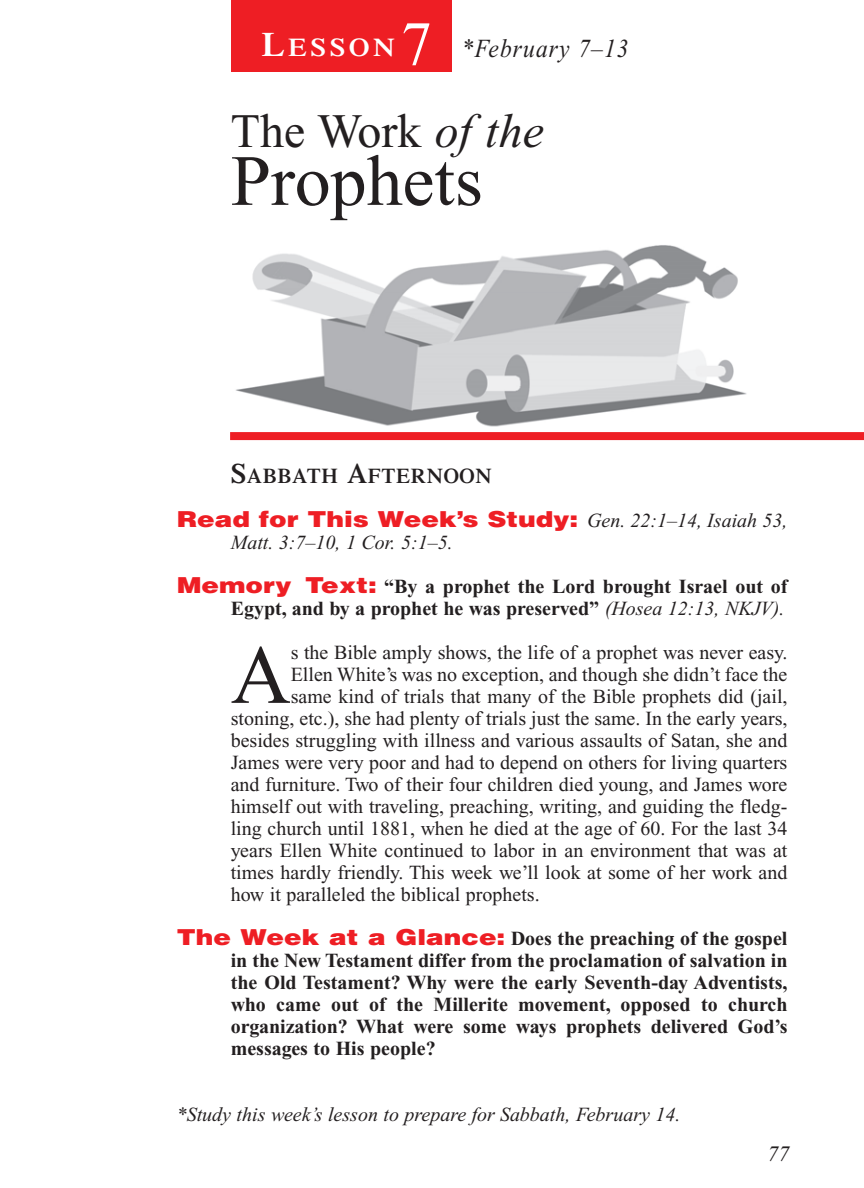
<style>
.page{position:relative;width:864px;height:1188px;background:#fff}
.page>*{position:absolute;margin:0;border:0;box-sizing:border-box;transform-origin:0 0}
.t1{font:83.4px "Times New Roman";color:#231f20}
.t2{font:72px "Times New Roman";color:#231f20}
.t3{font:62px "Times New Roman";color:#fff}
.t4{font:48px "Times New Roman";color:#231f20}
.t5{font:italic 26px "Times New Roman";letter-spacing:.05em;color:#231f20;scale:.9 1}
.t6{font:600 25.6px "Times";letter-spacing:.135em;color:#fff;scale:1.1 1}
.t7{font:900 22px "Helvetica";color:#ee1e24;scale:1.2 1}
.t8{font:italic 22px "Times New Roman";color:#231f20}
.t9{font:600 21px "Times";letter-spacing:.035em;color:#231f20}
.t10{font:20px "Times New Roman";color:#231f20}
.t11{font:700 20px/22px "Times New Roman";color:#231f20;text-align:right}
.t12{font:italic 20px "Times New Roman";color:#231f20}
.s1{font-size:34px}
.s2{font-style:italic}
.s3{font-size:28px}
.s4{font-family:"Times New Roman";font-weight:400;font-style:italic;font-size:20px;color:#231f20}
.s5{font-family:"Helvetica";font-weight:900;font-size:22px;color:#ee1e24}
.s6{font-weight:400;font-style:italic}
</style>
<div class="page">
<hr style="left:0;top:686px;width:1px;height:317px;background:#fde8dd">
<div style="left:231px;top:0;width:221px;height:72px;background:#ee1e24"></div>
<img style="left:236px;top:245px;width:511px;height:182px">
<div style="left:230px;top:432px;width:634px;height:8px;background:#ee1e24"></div>
<p class="t6" style="left:262px;top:38px;width:123px"><span class="s1">L</span>ESSON</p>
<h3 class="t3" style="left:401px;top:21px;width:32px">7</h3>
<h3 class="t5" style="left:462px;top:39px;width:187px">*February 7–13</h3>
<h3 class="t4" style="left:231px;top:114px;width:315px">The Work <span class="s2">of the</span></h3>
<h2 class="t2" style="left:231px;top:155px;width:253px">Prophets</h2>
<p class="t9" style="left:231px;top:468px;width:263px"><span class="s3">S</span>ABBATH <span class="s3">A</span>FTERNOON</p>
<p class="t7" style="left:177px;top:506px;width:510px">Read for This Week’s Study: <span class="s4">Gen. 22:1–14, Isaiah 53,</span></p>
<p class="t12" style="left:231px;top:535px;width:223px">Matt. 3:7–10, 1 Cor. 5:1–5.</p>
<p class="t11" style="left:177px;top:577px;width:612px"><span class="s5">Memory Text:</span> “By a prophet the Lord brought Israel out of<br>Egypt, and by a prophet he was preserved” <span class="s6">(Hosea 12:13, NKJV).</span></p>
<h1 class="t1" style="left:231px;top:645px;width:62px">A</h1>
<p class="t10" style="left:291px;top:645px;width:498px">s the Bible amply shows, the life of a prophet was never easy.</p>
<p class="t10" style="left:291px;top:667px;width:498px">Ellen White’s was no exception, and though she didn’t face the</p>
<p class="t10" style="left:291px;top:689px;width:498px">same kind of trials that many of the Bible prophets did (jail,</p>
<p class="t10" style="left:231px;top:711px;width:558px">stoning, etc.), she had plenty of trials just the same. In the early years,</p>
<p class="t10" style="left:231px;top:733px;width:558px">besides struggling with illness and various assaults of Satan, she and</p>
<p class="t10" style="left:231px;top:755px;width:558px">James were very poor and had to depend on others for living quarters</p>
<p class="t10" style="left:231px;top:777px;width:558px">and furniture. Two of their four children died young, and James wore</p>
<p class="t10" style="left:231px;top:799px;width:558px">himself out with traveling, preaching, writing, and guiding the fledg-</p>
<p class="t10" style="left:231px;top:821px;width:558px">ling church until 1881, when he died at the age of 60. For the last 34</p>
<p class="t10" style="left:231px;top:843px;width:558px">years Ellen White continued to labor in an environment that was at</p>
<p class="t10" style="left:231px;top:865px;width:558px">times hardly friendly. This week we’ll look at some of her work and</p>
<p class="t10" style="left:231px;top:887px;width:311px">how it paralleled the biblical prophets.</p>
<p class="t11" style="left:231px;top:929px;width:558px;text-align:justify;text-indent:-54px"><span class="s5">The Week at a Glance:</span> Does the preaching of the gospel in the New Testament differ from the proclamation of salvation in the Old Testament? Why were the early Seventh-day Adventists, who came out of the Millerite movement, opposed to church organization? What were some ways prophets delivered God’s messages to His people?</p>
<p class="t12" style="left:177px;top:1107px;width:505px">*Study this week’s lesson to prepare for Sabbath, February 14.</p>
<p class="t8" style="left:767px;top:1146px;width:23px">77</p>
</div>
